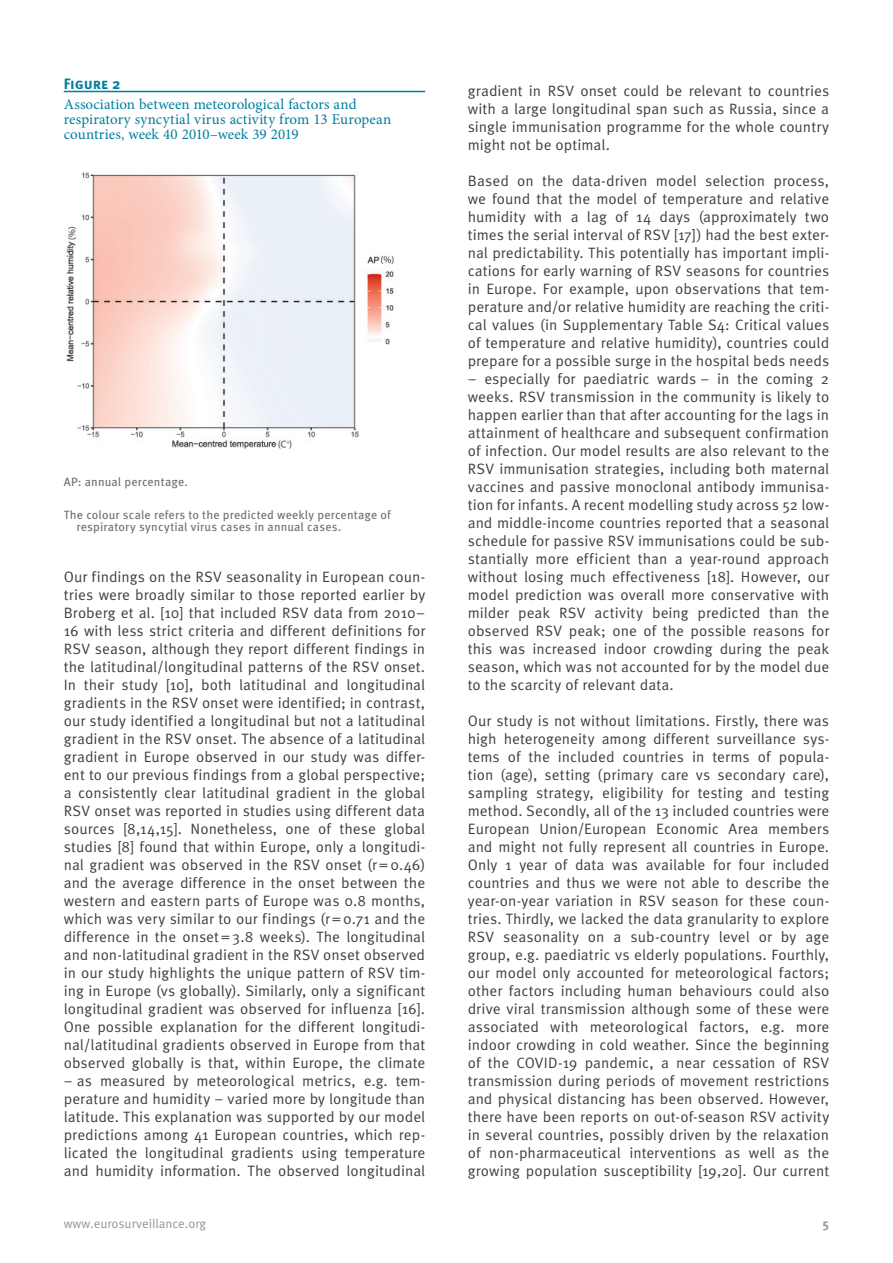
<style>
.page{position:relative;width:893px;height:1263px;background:#fff}
.page>*{position:absolute;margin:0;border:0;box-sizing:border-box;transform-origin:0 0}
.t1{font:15px/18px "Meta Pro";color:#3e3e3f;text-align:justify}
.t2{font:15px/15px "Minion Pro";letter-spacing:.005em;color:#007d9f}
.t3{font:700 15px "Meta Pro";letter-spacing:-.005em;color:#007d9f}
.t4{font:12.75px "Meta Pro";color:#939598}
.t5{font:700 12.75px "Meta Pro";color:#939598}
.t6{font:12px/12px "Meta Pro";letter-spacing:.015em;color:#6c6d70}
</style>
<div class="page">
<hr style="left:64px;top:91px;width:361px;height:1px;background:#007d9f">
<img style="left:66px;top:172px;width:328px;height:277px">
<p class="t3" style="left:64px;top:74px;width:58px">Figure 2</p>
<p class="t2" style="left:64px;top:97px;width:329px">Association between meteorological factors and respiratory syncytial virus activity from 13 European countries, week 40 2010–week 39 2019</p>
<p class="t6" style="left:64px;top:476px;width:126px">AP: annual percentage.</p>
<p class="t6" style="left:77px;top:509px;width:316px;text-indent:-13px">The colour scale refers to the predicted weekly percentage of respiratory syncytial virus cases in annual cases.</p>
<p class="t1" style="left:64px;top:568px;width:363px">Our findings on the RSV seasonality in European coun&shy;tries were broadly similar to those reported earlier by Broberg et al. [10] that included RSV data from 2010– 16 with less strict criteria and different definitions for RSV season, although they report different findings in the latitudinal/longitudinal patterns of the RSV onset.<br>In their study [10], both latitudinal and longitudinal gradients in the RSV onset were identified; in contrast, our study identified a longitudinal but not a latitudinal gradient in the RSV onset. The absence of a latitudinal gradient in Europe observed in our study was differ&shy;ent to our previous findings from a global perspective; a consistently clear latitudinal gradient in the global RSV onset was reported in studies using different data sources [8,14,15]. Nonetheless, one of these global studies [8] found that within Europe, only a longitudi&shy;nal gradient was observed in the RSV onset (r=0.46) and the average difference in the onset between the western and eastern parts of Europe was 0.8 months, which was very similar to our findings (r=0.71 and the difference in the onset=3.8 weeks). The longitudinal and non-latitudinal gradient in the RSV onset observed in our study highlights the unique pattern of RSV tim&shy;ing in Europe (vs globally). Similarly, only a significant longitudinal gradient was observed for influenza [16].<br>One possible explanation for the different longitudi&shy;nal/latitudinal gradients observed in Europe from that observed globally is that, within Europe, the climate</p>
<p class="t1" style="left:64px;top:1072px;width:363px">– as measured by meteorological metrics, e.g. tem&shy;perature and humidity – varied more by longitude than latitude. This explanation was supported by our model predictions among 41 European countries, which rep&shy;licated the longitudinal gradients using temperature and humidity information. The observed longitudinal</p>
<p class="t1" style="left:468px;top:82px;width:363px">gradient in RSV onset could be relevant to countries with a large longitudinal span such as Russia, since a single immunisation programme for the whole country might not be optimal.</p>
<p class="t1" style="left:468px;top:172px;width:363px">Based on the data-driven model selection process, we found that the model of temperature and relative humidity with a lag of 14 days (approximately two times the serial interval of RSV [17]) had the best exter&shy;nal predictability. This potentially has important impli&shy;cations for early warning of RSV seasons for countries in Europe. For example, upon observations that tem&shy;perature and/or relative humidity are reaching the criti&shy;cal values (in Supplementary Table S4: Critical values of temperature and relative humidity), countries could prepare for a possible surge in the hospital beds needs</p>
<p class="t1" style="left:468px;top:370px;width:363px">– especially for paediatric wards – in the coming 2 weeks. RSV transmission in the community is likely to happen earlier than that after accounting for the lags in attainment of healthcare and subsequent confirmation of infection. Our model results are also relevant to the RSV immunisation strategies, including both maternal vaccines and passive monoclonal antibody immunisa&shy;tion for infants. A recent modelling study across 52 low&shy;and middle-income countries reported that a seasonal schedule for passive RSV immunisations could be sub&shy;stantially more efficient than a year-round approach without losing much effectiveness [18]. However, our model prediction was overall more conservative with milder peak RSV activity being predicted than the observed RSV peak; one of the possible reasons for this was increased indoor crowding during the peak season, which was not accounted for by the model due to the scarcity of relevant data.</p>
<p class="t1" style="left:468px;top:712px;width:363px">Our study is not without limitations. Firstly, there was high heterogeneity among different surveillance sys&shy;tems of the included countries in terms of popula&shy;tion (age), setting (primary care vs secondary care), sampling strategy, eligibility for testing and testing method. Secondly, all of the 13 included countries were European Union/European Economic Area members and might not fully represent all countries in Europe.<br>Only 1 year of data was available for four included countries and thus we were not able to describe the year-on-year variation in RSV season for these coun&shy;tries. Thirdly, we lacked the data granularity to explore RSV seasonality on a sub-country level or by age group, e.g. paediatric vs elderly populations. Fourthly, our model only accounted for meteorological factors; other factors including human behaviours could also drive viral transmission although some of these were associated with meteorological factors, e.g. more indoor crowding in cold weather. Since the beginning of the COVID-19 pandemic, a near cessation of RSV transmission during periods of movement restrictions and physical distancing has been observed. However, there have been reports on out-of-season RSV activity in several countries, possibly driven by the relaxation of non-pharmaceutical interventions as well as the growing population susceptibility [19,20]. Our current</p>
<p class="t4" style="left:64px;top:1215px;width:144px">www.eurosurveillance.org</p>
<p class="t5" style="left:823px;top:1215px;width:8px">5</p>
</div>
